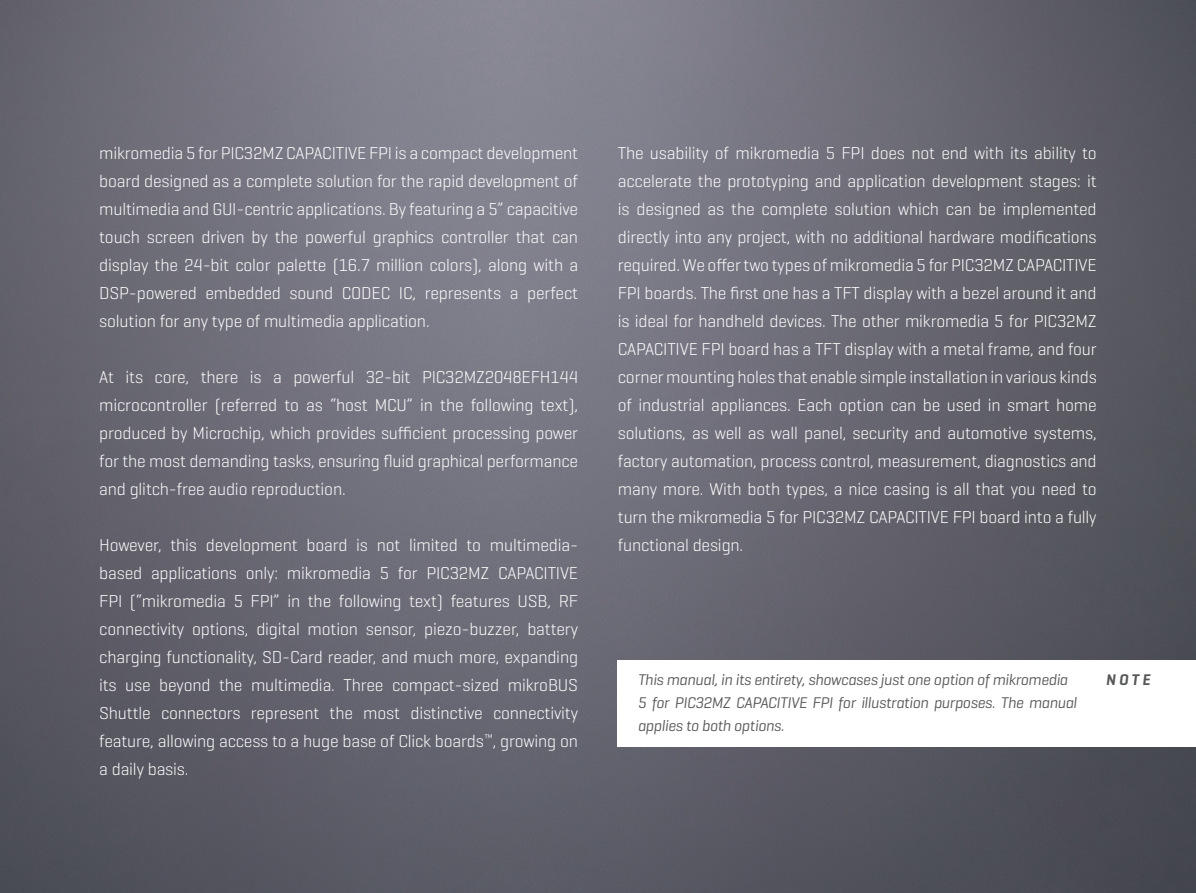
<style>
.page{position:relative;width:1196px;height:893px;background:#fff}
.page>*{position:absolute;margin:0;border:0;box-sizing:border-box;transform-origin:0 0}
.t1{font:300 17.5px/28px "Geogrotesque";letter-spacing:-.01em;color:#fff;text-align:justify}
.t2{font:italic 15.75px/22.8px "Geogrotesque";letter-spacing:-.02em;color:#57585a}
.Unutrasnji_text{font:italic 600 15.75px "Geogrotesque";color:#57585a}
</style>
<div class="page">
<img style="left:0;top:0;width:1196px;height:893px">
<div style="left:618px;top:661px;width:578px;height:86px;background:#fff"></div>
<p class="t1" style="left:99px;top:138px;width:480px">mikromedia 5 for PIC32MZ CAPACITIVE FPI is a compact development board designed as a complete solution for the rapid development of multimedia and GUI-centric applications. By featuring a 5” capacitive touch screen driven by the powerful graphics controller that can display the 24-bit color palette (16.7 million colors), along with a DSP-powered embedded sound CODEC IC, represents a perfect solution for any type of multimedia application.</p>
<p class="t1" style="left:99px;top:362px;width:480px">At its core, there is a powerful 32-bit PIC32MZ2048EFH144 microcontroller (referred to as “host MCU” in the following text), produced by Microchip, which provides sufficient processing power for the most demanding tasks, ensuring fluid graphical performance and glitch-free audio reproduction.</p>
<p class="t1" style="left:99px;top:530px;width:480px">However, this development board is not limited to multimedia&shy;based applications only: mikromedia 5 for PIC32MZ CAPACITIVE FPI (“mikromedia 5 FPI” in the following text) features USB, RF connectivity options, digital motion sensor, piezo-buzzer, battery charging functionality, SD-Card reader, and much more, expanding its use beyond the multimedia. Three compact-sized mikroBUS Shuttle connectors represent the most distinctive connectivity feature, allowing access to a huge base of Click boards<sup>™</sup>, growing on a daily basis.</p>
<p class="t1" style="left:618px;top:138px;width:480px">The usability of mikromedia 5 FPI does not end with its ability to accelerate the prototyping and application development stages: it is designed as the complete solution which can be implemented directly into any project, with no additional hardware modifications required. We offer two types of mikromedia 5 for PIC32MZ CAPACITIVE FPI boards. The first one has a TFT display with a bezel around it and is ideal for handheld devices. The other mikromedia 5 for PIC32MZ CAPACITIVE FPI board has a TFT display with a metal frame, and four corner mounting holes that enable simple installation in various kinds of industrial appliances. Each option can be used in smart home solutions, as well as wall panel, security and automotive systems, factory automation, process control, measurement, diagnostics and many more. With both types, a nice casing is all that you need to turn the mikromedia 5 for PIC32MZ CAPACITIVE FPI board into a fully functional design.</p>
<p class="t2" style="left:637px;top:668px;width:432px">This manual, in its entirety, showcases just one option of mikromedia</p>
<p class="Unutrasnji_text" style="left:1105px;top:670px;width:46px">N O T E</p>
<p class="t2" style="left:637px;top:691px;width:441px">5 for PIC32MZ CAPACITIVE FPI for illustration purposes. The manual applies to both options.</p>
</div>
